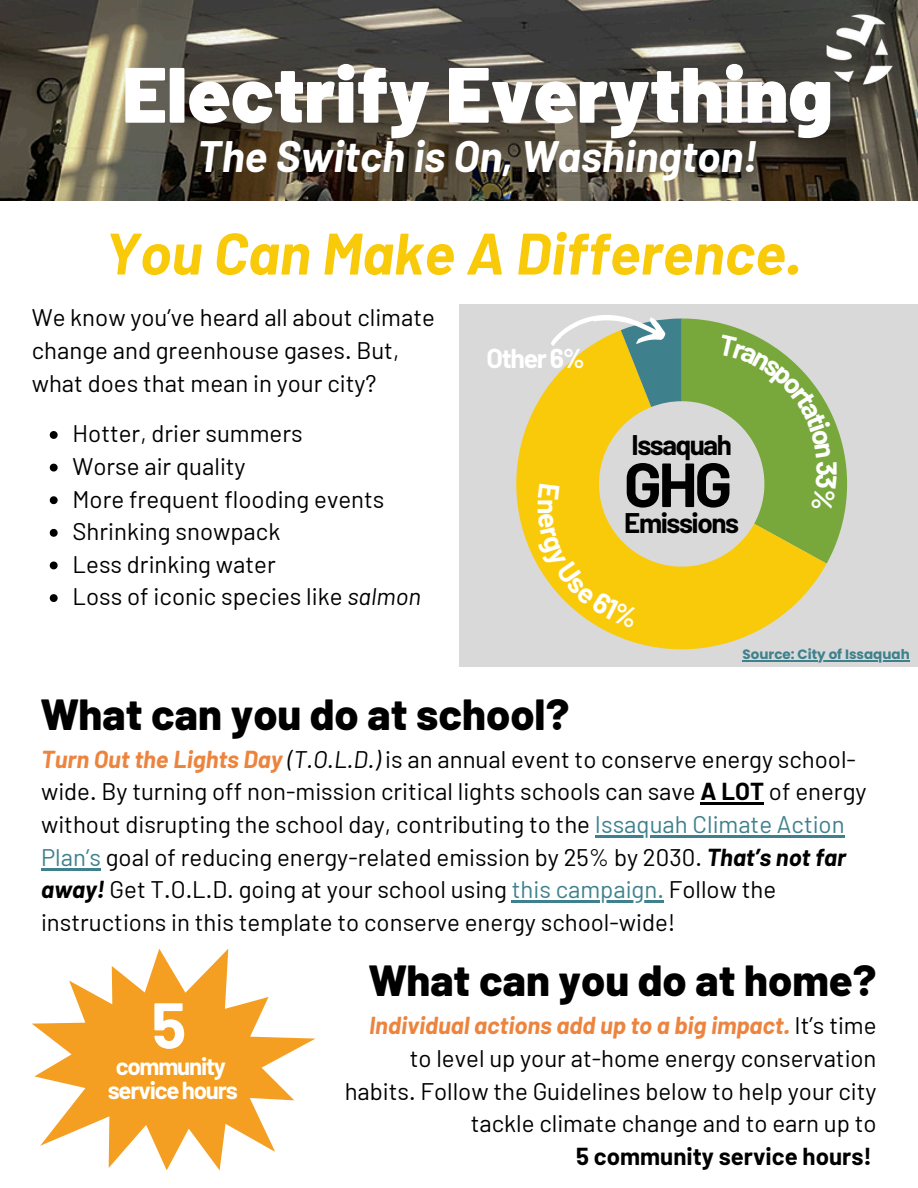
<style>
.page{position:relative;width:918px;height:1188px;background:#fff}
.page>*{position:absolute;margin:0;border:0;box-sizing:border-box;transform-origin:0 0}
.t1{font:900 78.3px "Barlow";color:#fff}
.t2{font:700 64.5px "Barlow";color:#fff}
.t3{font:700 62.25px "Barlow";color:#000}
.t4{font:italic 700 58.5px "Barlow";color:#f9ca0a}
.t5{font:800 43.5px "Barlow";color:#000}
.t6{font:italic 700 43.05px "Barlow";color:#fff}
.t7{font:700 28.05px "Barlow";color:#fff}
.t8{font:700 27.75px "Barlow";letter-spacing:-.05em;color:#000}
.t9{font:700 26.55px "Barlow";letter-spacing:-.05em;color:#fff}
.t10{font:24px/32.7px "Barlow";color:#000}
.t11{font:700 24px "Barlow";color:#000}
.t12{font:700 24px/23.7px "Barlow";letter-spacing:-.05em;color:#fff;text-align:center}
.t13{font:700 13.5px "Poppins";color:#3e818d}
.s1{font-style:italic}
.s2{font-weight:700;font-style:italic;color:#ed843e}
.s3{font-weight:700}
.s4{color:#3e818d}
.s5{font-weight:700;font-style:italic}
</style>
<div class="page">
<img style="left:0;top:0;width:918px;height:200px">
<img style="left:792px;top:0;width:126px;height:99px">
<div style="left:459px;top:304px;width:459px;height:362px;background:#d9d9d9"></div>
<svg style="left:516px;top:404px;width:247px;height:245px"></svg>
<svg style="left:32px;top:948px;width:284px;height:223px;fill:#f49f21"></svg>
<hr style="left:701px;top:803px;width:63px;height:2px;background:#000">
<hr style="left:595px;top:835px;width:250px;height:3px;background:#3e818d">
<hr style="left:41px;top:868px;width:60px;height:2px;background:#3e818d">
<hr style="left:512px;top:901px;width:152px;height:2px;background:#3e818d">
<hr style="left:743px;top:660px;width:167px;height:1px;background:#3e818d">
<svg style="left:50px;top:431px;width:8px;height:8px"></svg>
<svg style="left:50px;top:464px;width:8px;height:8px"></svg>
<svg style="left:50px;top:496px;width:8px;height:8px"></svg>
<svg style="left:50px;top:529px;width:8px;height:8px"></svg>
<svg style="left:50px;top:562px;width:8px;height:7px"></svg>
<svg style="left:50px;top:594px;width:8px;height:8px"></svg>
<svg style="left:537px;top:315px;width:310px;height:313px"></svg>
<h1 class="t1" style="left:122px;top:44px;width:712px">Electrify Everything</h1>
<h2 class="t6" style="left:197px;top:129px;width:562px">The Switch is On, Washington!</h2>
<h3 class="t4" style="left:105px;top:216px;width:698px">You Can Make A Difference.</h3>
<p class="t10" style="left:32px;top:300px;width:405px">We know you’ve heard all about climate change and greenhouse gases. But, what does that mean in your city?</p>
<p class="t10" style="left:73px;top:416px;width:350px">Hotter, drier summers<br>Worse air quality<br>More frequent flooding events<br>Shrinking snowpack<br>Less drinking water<br>Loss of iconic species like <span class="s1">salmon</span></p>
<p class="t9" style="left:487px;top:341px;width:100px">Other6%</p>
<p class="t7" style="left:566px;top:499px;width:17px;rotate:90deg">n</p>
<p class="t8" style="left:632px;top:428px;width:102px">Issaquah</p>
<p class="t3" style="left:624px;top:445px;width:110px">GHG</p>
<p class="t8" style="left:624px;top:505px;width:116px">Emissions</p>
<p class="t7" style="left:845px;top:461px;width:17px;rotate:90deg">3</p>
<p class="t13" style="left:743px;top:645px;width:169px">Source: City of Issaquah</p>
<h6 class="t5" style="left:41px;top:686px;width:530px">What can you do at school?</h6>
<h6 class="t10" style="left:41px;top:742px;width:827px"><span class="s2">Turn Out the Lights Day</span> <span class="s1">(T.O.L.D.)</span> is an annual event to conserve energy school&shy;wide. By turning off non-mission critical lights schools can save <span class="s3">A LOT</span> of energy without disrupting the school day, contributing to the <span class="s4">Issaquah Climate Action</span></h6>
<p class="t10" style="left:41px;top:840px;width:806px"><span class="s4">Plan’s</span> goal of reducing energy-related emission by 25% by 2030. <span class="s5">That’s not far away!</span> Get T.O.L.D. going at your school using <span class="s4">this campaign.</span> Follow the</p>
<p class="t10" style="left:41px;top:905px;width:636px">instructions in this template to conserve energy school-wide!</p>
<h2 class="t2" style="left:152px;top:984px;width:36px">5</h2>
<p class="t12" style="left:108px;top:1054px;width:132px">community servicehours</p>
<h3 class="t5" style="left:369px;top:953px;width:509px">What can you do at home?</h3>
<p class="t10" style="left:345px;top:1009px;width:533px;text-align:right"><span class="s2">Individual actions add up to a big impact.</span> It’s time to level up your at-home energy conservation habits. Follow the Guidelines below to help your city tackle climate change and to earn up to</p>
<p class="t11" style="left:576px;top:1141px;width:297px">5 community service hours!</p>
</div>
